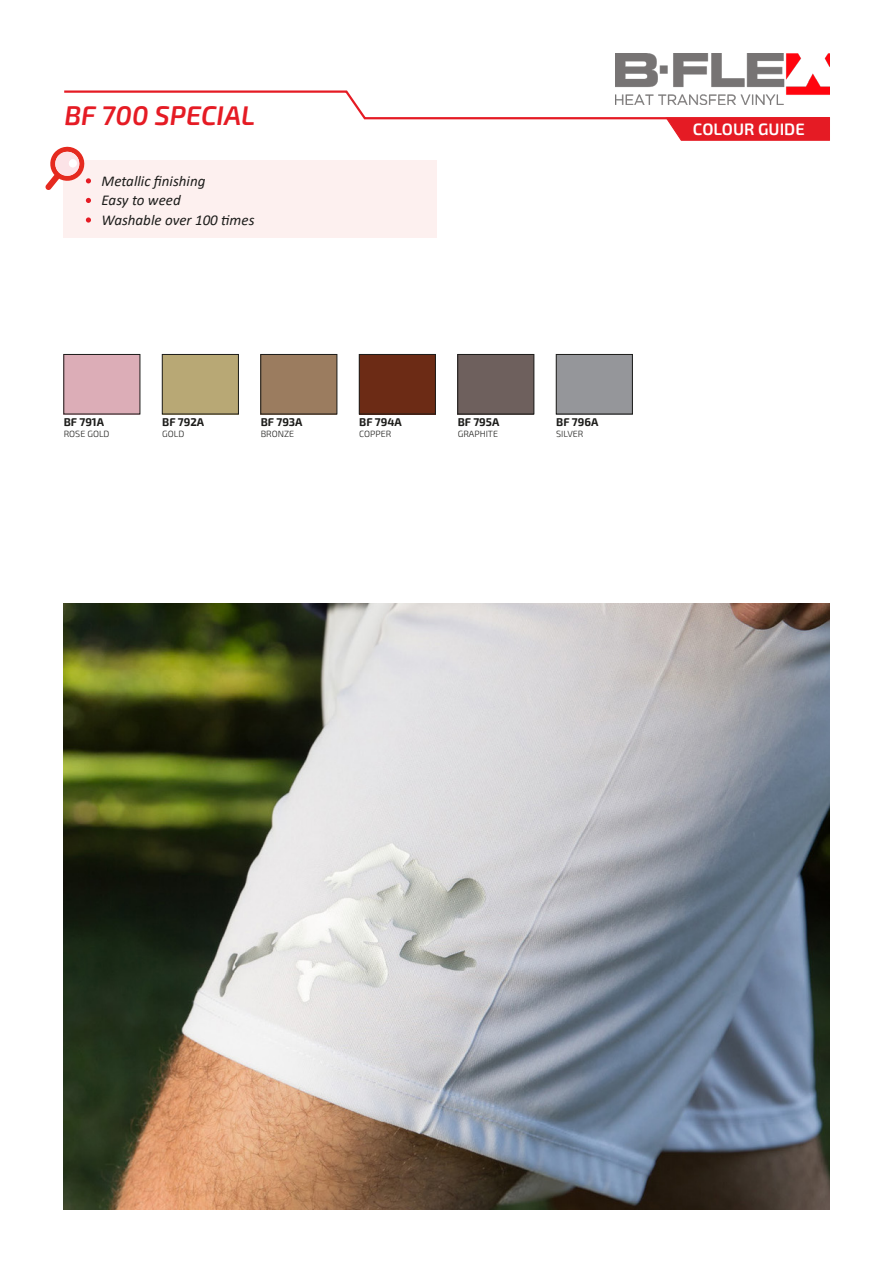
<style>
.page{position:relative;width:893px;height:1263px;background:#fff}
.page>*{position:absolute;margin:0;border:0;box-sizing:border-box;transform-origin:0 0}
.t1{font:italic 600 27px "Exo 2";color:#e51b24}
.Testo{font:600 16.5px "Exo 2";color:#fff}
.Testo-2{font:italic 15px "Calibri";color:#1d1d1b}
.t2{font:700 11.25px "Exo 2";color:#1d1d1b}
.t3{font:300 9px "Exo 2";color:#1d1d1b}
</style>
<div class="page">
<img style="left:616px;top:54px;width:214px;height:35px">
<img style="left:64px;top:604px;width:765px;height:605px">
<div style="left:460px;top:356px;width:72px;height:56px;background:#6e605d"></div>
<div style="left:458px;top:354px;width:76px;height:60px;border:1px solid #1d1d1b"></div>
<div style="left:263px;top:356px;width:72px;height:56px;background:#9b7c5f"></div>
<div style="left:261px;top:354px;width:76px;height:60px;border:1px solid #1d1d1b"></div>
<div style="left:162px;top:354px;width:77px;height:60px;border:1px solid #1d1d1b"></div>
<div style="left:556px;top:354px;width:77px;height:60px;border:1px solid #1d1d1b"></div>
<div style="left:361px;top:356px;width:73px;height:56px;background:#6c2b15"></div>
<div style="left:359px;top:354px;width:77px;height:60px;border:1px solid #1d1d1b"></div>
<div style="left:63px;top:160px;width:374px;height:78px;background:#fdf0ef"></div>
<svg style="left:86px;top:198px;width:5px;height:5px"></svg>
<svg style="left:86px;top:217px;width:5px;height:6px"></svg>
<svg style="left:45px;top:89px;width:785px;height:101px"></svg>
<p class="t1" style="left:64px;top:99px;width:192px">BF 700 SPECIAL</p>
<p class="Testo-2" style="left:102px;top:170px;width:105px">Metallic finishing</p>
<p class="Testo-2" style="left:102px;top:190px;width:81px">Easy to weed</p>
<p class="Testo-2" style="left:102px;top:209px;width:154px">Washable over 100 times</p>
<p class="t2" style="left:64px;top:415px;width:42px">BF 791A</p>
<p class="t3" style="left:64px;top:429px;width:47px">ROSE GOLD</p>
<p class="t2" style="left:162px;top:415px;width:43px">BF 792A</p>
<p class="t3" style="left:162px;top:429px;width:24px">GOLD</p>
<p class="t2" style="left:261px;top:415px;width:43px">BF 793A</p>
<p class="t3" style="left:261px;top:429px;width:35px">BRONZE</p>
<p class="t2" style="left:359px;top:415px;width:44px">BF 794A</p>
<p class="t3" style="left:359px;top:429px;width:34px">COPPER</p>
<p class="t2" style="left:458px;top:415px;width:43px">BF 795A</p>
<p class="t3" style="left:458px;top:429px;width:42px">GRAPHITE</p>
<p class="t2" style="left:556px;top:415px;width:44px">BF 796A</p>
<p class="t3" style="left:556px;top:429px;width:29px">SILVER</p>
<p class="Testo" style="left:693px;top:119px;width:113px">COLOUR GUIDE</p>
</div>
